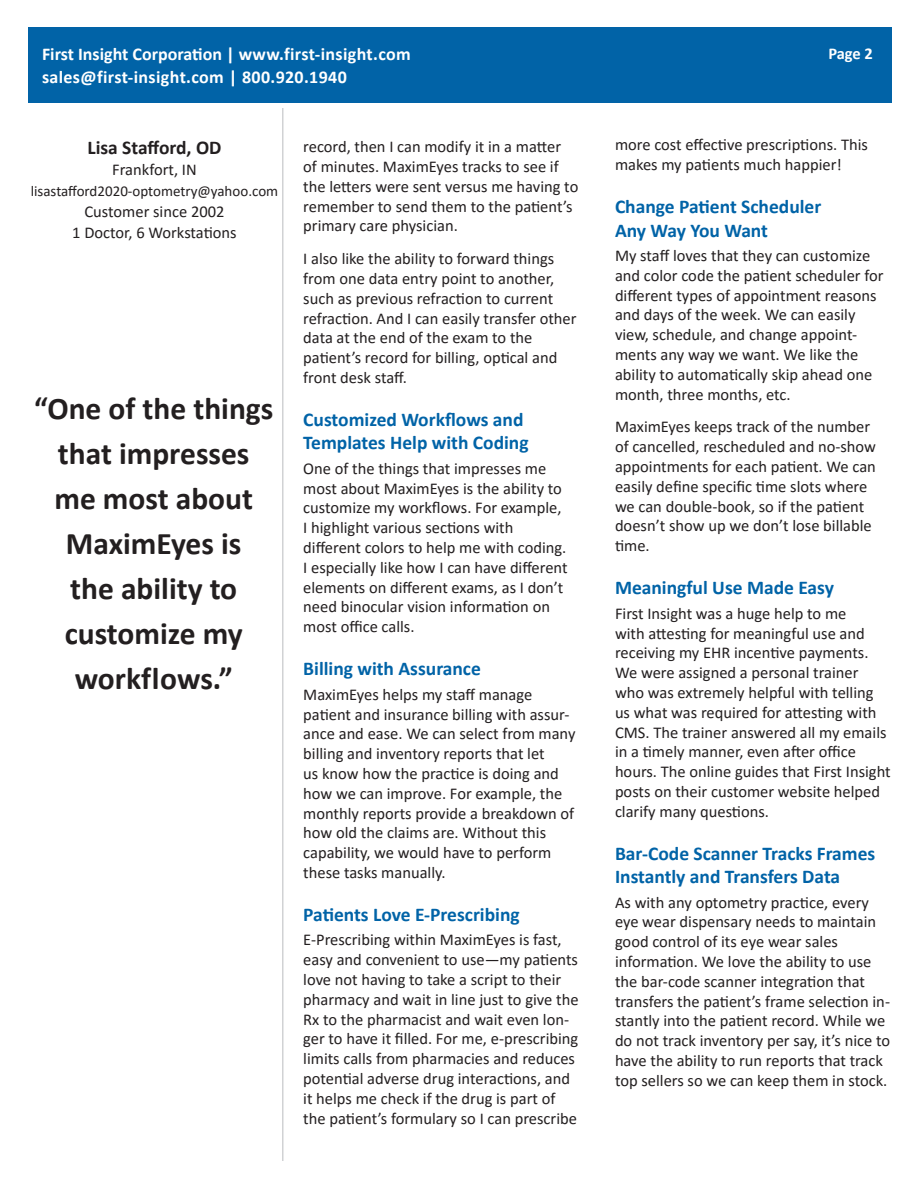
<style>
.page{position:relative;width:918px;height:1188px;background:#fff}
.page>*{position:absolute;margin:0;border:0;box-sizing:border-box;transform-origin:0 0}
.t1{font:700 31.5px/45px "Calibri";color:#231f20;text-align:center}
.t2{font:700 19.5px/23.4px "Calibri";color:#0163a7}
.t3{font:700 19.5px "Calibri";color:#231f20}
.t4{font:700 18px/22.5px "Calibri";letter-spacing:.02em;color:#fff}
.t5{font:16.5px/19.8px "Calibri";color:#231f20}
.t6{font:700 16.5px "Calibri";color:#fff}
.t7{font:15px "Calibri";color:#231f20}
</style>
<div class="page">
<hr style="left:282px;top:108px;width:2px;height:1053px;background:#d1d2d4">
<div style="left:29px;top:27px;width:863px;height:76px;background:#0163a7"></div>
<p class="t4" style="left:42px;top:42px;width:370px">First Insight Corporation | www.first-insight.com sales@first-insight.com | 800.920.1940</p>
<p class="t6" style="left:828px;top:42px;width:46px">Page 2</p>
<p class="t3" style="left:87px;top:134px;width:136px">Lisa Stafford, OD</p>
<p class="t5" style="left:112px;top:160px;width:86px">Frankfort, IN</p>
<p class="t7" style="left:31px;top:181px;width:249px">lisastafford2020-optometry@yahoo.com</p>
<p class="t5" style="left:72px;top:201px;width:166px;line-height:21px;text-align:center">Customer since 2002<br>1 Doctor, 6 Workstations</p>
<h1 class="t1" style="left:34px;top:385px;width:241px">“One of the things that impresses me most about<br>MaximEyes is<br>the ability to customize my workflows.”</h1>
<p class="t5" style="left:303px;top:136px;width:277px">record, then I can modify it in a matter of minutes. MaximEyes tracks to see if the letters were sent versus me having to remember to send them to the patient’s primary care physician.</p>
<p class="t5" style="left:303px;top:248px;width:275px">I also like the ability to forward things from one data entry point to another, such as previous refraction to current refraction. And I can easily transfer other data at the end of the exam to the patient’s record for billing, optical and front desk staff.</p>
<p class="t2" style="left:303px;top:407px;width:227px">Customized Workflows and<br>Templates Help with Coding</p>
<p class="t5" style="left:303px;top:458px;width:266px">One of the things that impresses me most about MaximEyes is the ability to customize my workflows. For example, I highlight various sections with different colors to help me with coding.<br>I especially like how I can have different elements on different exams, as I don’t need binocular vision information on most office calls.</p>
<p class="t2" style="left:303px;top:657px;width:179px">Billing with Assurance</p>
<p class="t5" style="left:303px;top:684px;width:274px">MaximEyes helps my staff manage patient and insurance billing with assur&shy;ance and ease. We can select from many billing and inventory reports that let<br>us know how the practice is doing and how we can improve. For example, the monthly reports provide a breakdown of how old the claims are. Without this capability, we would have to perform these tasks manually.</p>
<p class="t2" style="left:303px;top:902px;width:218px">Patients Love E-Prescribing</p>
<p class="t5" style="left:303px;top:930px;width:277px">E-Prescribing within MaximEyes is fast, easy and convenient to use—my patients love not having to take a script to their pharmacy and wait in line just to give the Rx to the pharmacist and wait even lon&shy;ger to have it filled. For me, e-prescribing limits calls from pharmacies and reduces potential adverse drug interactions, and it helps me check if the drug is part of the patient’s formulary so I can prescribe</p>
<p class="t5" style="left:615px;top:135px;width:255px">more cost effective prescriptions. This makes my patients much happier!</p>
<p class="t2" style="left:615px;top:194px;width:208px">Change Patient Scheduler<br>Any Way You Want</p>
<p class="t5" style="left:615px;top:245px;width:270px">My staff loves that they can customize and color code the patient scheduler for different types of appointment reasons and days of the week. We can easily view, schedule, and change appoint&shy;ments any way we want. We like the ability to automatically skip ahead one month, three months, etc.</p>
<p class="t5" style="left:615px;top:417px;width:263px">MaximEyes keeps track of the number of cancelled, rescheduled and no-show appointments for each patient. We can easily define specific time slots where we can double-book, so if the patient doesn’t show up we don’t lose billable time.</p>
<p class="t2" style="left:615px;top:575px;width:220px">Meaningful Use Made Easy</p>
<p class="t5" style="left:615px;top:603px;width:277px">First Insight was a huge help to me<br>with attesting for meaningful use and receiving my EHR incentive payments.<br>We were assigned a personal trainer who was extremely helpful with telling us what was required for attesting with CMS. The trainer answered all my emails in a timely manner, even after office hours. The online guides that First Insight posts on their customer website helped clarify many questions.</p>
<p class="t2" style="left:615px;top:841px;width:262px">Bar-Code Scanner Tracks Frames<br>Instantly and Transfers Data</p>
<p class="t5" style="left:615px;top:892px;width:277px">As with any optometry practice, every eye wear dispensary needs to maintain good control of its eye wear sales information. We love the ability to use the bar-code scanner integration that transfers the patient’s frame selection in&shy;stantly into the patient record. While we do not track inventory per say, it’s nice to have the ability to run reports that track top sellers so we can keep them in stock.</p>
</div>
